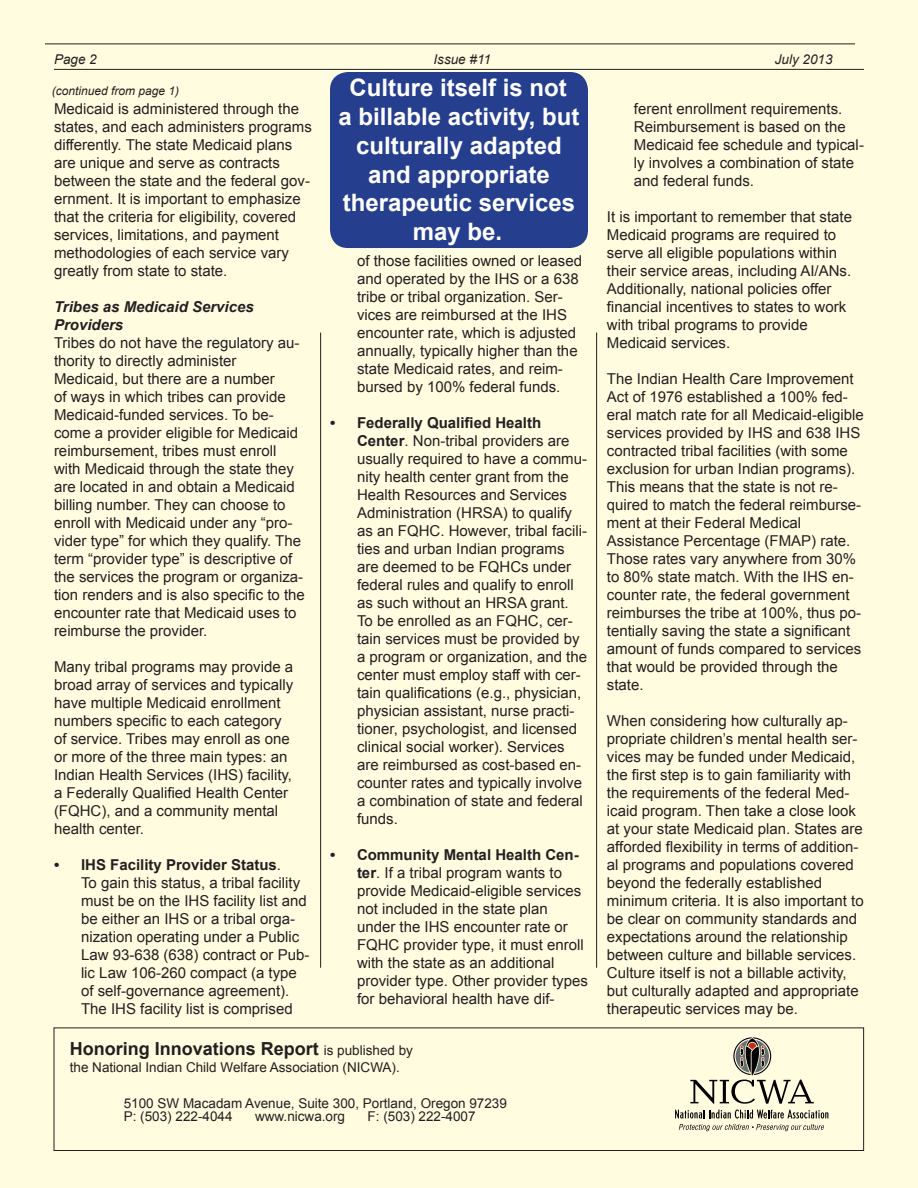
<style>
.page{position:relative;width:918px;height:1188px;background:#fffce0}
.page>*{position:absolute;margin:0;border:0;box-sizing:border-box;transform-origin:0 0}
.t1{font:700 24px/28.8px "Arial";color:#fff;text-align:center}
.t2{font:700 18px "Arial";color:#231f20}
.t3{font:15px/18px "Arial";color:#231f20}
.t4{font:italic 700 15px "Arial";color:#231f20}
.t5{font:13.5px "Arial";color:#231f20}
.t6{font:italic 13.5px "Arial";color:#231f20}
.t7{font:italic 12px "Arial";color:#231f20}
.s1{font-weight:700}
.s2{font-weight:400;font-size:13.5px}
</style>
<div class="page">
<div style="left:54px;top:1028px;width:810px;height:123px;border:1px solid #231f20"></div>
<svg style="left:675px;top:1110px;width:153px;height:21px"></svg>
<svg style="left:690px;top:1037px;width:124px;height:67px"></svg>
<hr style="left:54px;top:69px;width:810px;height:1px;background:#231f20">
<hr style="left:45px;top:44px;width:810px;height:1px;background:#231f20">
<div style="left:330px;top:72px;width:258px;height:176px;background:#253f8e;border-radius:18px"></div>
<hr style="left:320px;top:333px;width:1px;height:635px;background:#231f20">
<hr style="left:596px;top:333px;width:1px;height:635px;background:#231f20">
<p class="t6" style="left:54px;top:50px;width:44px">Page 2</p>
<p class="t6" style="left:434px;top:50px;width:59px">Issue #11</p>
<p class="t6" style="left:775px;top:50px;width:59px">July 2013</p>
<p class="t7" style="left:52px;top:83px;width:129px">(continued from page 1)</p>
<p class="t3" style="left:54px;top:100px;width:259px">Medicaid is administered through the states, and each administers programs differently. The state Medicaid plans are unique and serve as contracts between the state and the federal gov&shy;ernment. It is important to emphasize that the criteria for eligibility, covered services, limitations, and payment methodologies of each service vary greatly from state to state.</p>
<p class="t4" style="left:54px;top:297px;width:201px">Tribes as Medicaid Services</p>
<p class="t4" style="left:54px;top:315px;width:71px">Providers</p>
<p class="t3" style="left:54px;top:334px;width:247px">Tribes do not have the regulatory au&shy;thority to directly administer</p>
<p class="t3" style="left:54px;top:370px;width:252px">Medicaid, but there are a number<br>of ways in which tribes can provide Medicaid-funded services. To be&shy;come a provider eligible for Medicaid reimbursement, tribes must enroll with Medicaid through the state they are located in and obtain a Medicaid billing number. They can choose to enroll with Medicaid under any “pro&shy;vider type” for which they qualify. The term “provider type” is descriptive of the services the program or organiza&shy;tion renders and is also specific to the encounter rate that Medicaid uses to reimburse the provider.</p>
<p class="t3" style="left:54px;top:658px;width:241px">Many tribal programs may provide a broad array of services and typically have multiple Medicaid enrollment numbers specific to each category of service. Tribes may enroll as one or more of the three main types: an Indian Health Services (IHS) facility, a Federally Qualified Health Center (FQHC), and a community mental health center.</p>
<p class="t3" style="left:81px;top:856px;width:230px;text-indent:-27px"><span class="s1">• IHS Facility Provider Status</span>.<br>To gain this status, a tribal facility must be on the IHS facility list and be either an IHS or a tribal orga&shy;nization operating under a Public Law 93-638 (638) contract or Pub&shy;lic Law 106-260 compact (a type of self-governance agreement).<br>The IHS facility list is comprised</p>
<p class="t1" style="left:339px;top:74px;width:242px">Culture itself is not<br>a billable activity, but culturally adapted and appropriate therapeutic services may be.</p>
<p class="t3" style="left:634px;top:100px;width:232px">ferent enrollment requirements.<br>Reimbursement is based on the<br>Medicaid fee schedule and typical&shy;ly involves a combination of state and federal funds.</p>
<p class="t3" style="left:607px;top:208px;width:247px">It is important to remember that state Medicaid programs are required to serve all eligible populations within their service areas, including AI/ANs.<br>Additionally, national policies offer financial incentives to states to work with tribal programs to provide</p>
<p class="t3" style="left:607px;top:334px;width:125px">Medicaid services.</p>
<p class="t3" style="left:607px;top:370px;width:258px">The Indian Health Care Improvement Act of 1976 established a 100% fed&shy;eral match rate for all Medicaid-eligible services provided by IHS and 638 IHS contracted tribal facilities (with some exclusion for urban Indian programs).<br>This means that the state is not re&shy;quired to match the federal reimburse&shy;ment at their Federal Medical</p>
<p class="t3" style="left:607px;top:532px;width:256px">Assistance Percentage (FMAP) rate.<br>Those rates vary anywhere from 30% to 80% state match. With the IHS en&shy;counter rate, the federal government reimburses the tribe at 100%, thus po&shy;tentially saving the state a significant amount of funds compared to services that would be provided through the state.</p>
<p class="t3" style="left:607px;top:712px;width:258px">When considering how culturally ap&shy;propriate children’s mental health ser&shy;vices may be funded under Medicaid, the first step is to gain familiarity with the requirements of the federal Med&shy;icaid program. Then take a close look at your state Medicaid plan. States are afforded flexibility in terms of addition&shy;al programs and populations covered beyond the federally established minimum criteria. It is also important to be clear on community standards and expectations around the relationship between culture and billable services.<br>Culture itself is not a billable activity, but culturally adapted and appropriate therapeutic services may be.</p>
<p class="t3" style="left:357px;top:252px;width:227px">of those facilities owned or leased and operated by the IHS or a 638 tribe or tribal organization. Ser&shy;vices are reimbursed at the IHS encounter rate, which is adjusted annually, typically higher than the state Medicaid rates, and reim&shy;bursed by 100% federal funds.</p>
<p class="t3" style="left:357px;top:414px;width:232px;text-indent:-27px"><span class="s1">• Federally Qualified Health<br>Center</span>. Non-tribal providers are usually required to have a commu&shy;nity health center grant from the<br>Health Resources and Services<br>Administration (HRSA) to qualify as an FQHC. However, tribal facili&shy;ties and urban Indian programs are deemed to be FQHCs under federal rules and qualify to enroll as such without an HRSA grant.<br>To be enrolled as an FQHC, cer&shy;tain services must be provided by a program or organization, and the center must employ staff with cer&shy;tain qualifications (e.g., physician, physician assistant, nurse practi&shy;tioner, psychologist, and licensed clinical social worker). Services are reimbursed as cost-based en&shy;counter rates and typically involve a combination of state and federal funds.</p>
<p class="t3" style="left:357px;top:846px;width:232px;text-indent:-27px"><span class="s1">• Community Mental Health Cen&shy;ter</span>. If a tribal program wants to provide Medicaid-eligible services not included in the state plan under the IHS encounter rate or<br>FQHC provider type, it must enroll with the state as an additional provider type. Other provider types for behavioral health have dif-</p>
<p class="t2" style="left:70px;top:1037px;width:345px">Honoring Innovations Report <span class="s2">is published by</span></p>
<p class="t5" style="left:70px;top:1058px;width:332px">the National Indian Child Welfare Association (NICWA).</p>
<p class="t5" style="left:124px;top:1094px;width:385px">5100 SW Macadam Avenue, Suite 300, Portland, Oregon 97239</p>
<p class="t5" style="left:124px;top:1108px;width:110px">P: (503) 222-4044</p>
<p class="t5" style="left:255px;top:1108px;width:92px">www.nicwa.org</p>
<p class="t5" style="left:368px;top:1108px;width:110px">F: (503) 222-4007</p>
</div>
